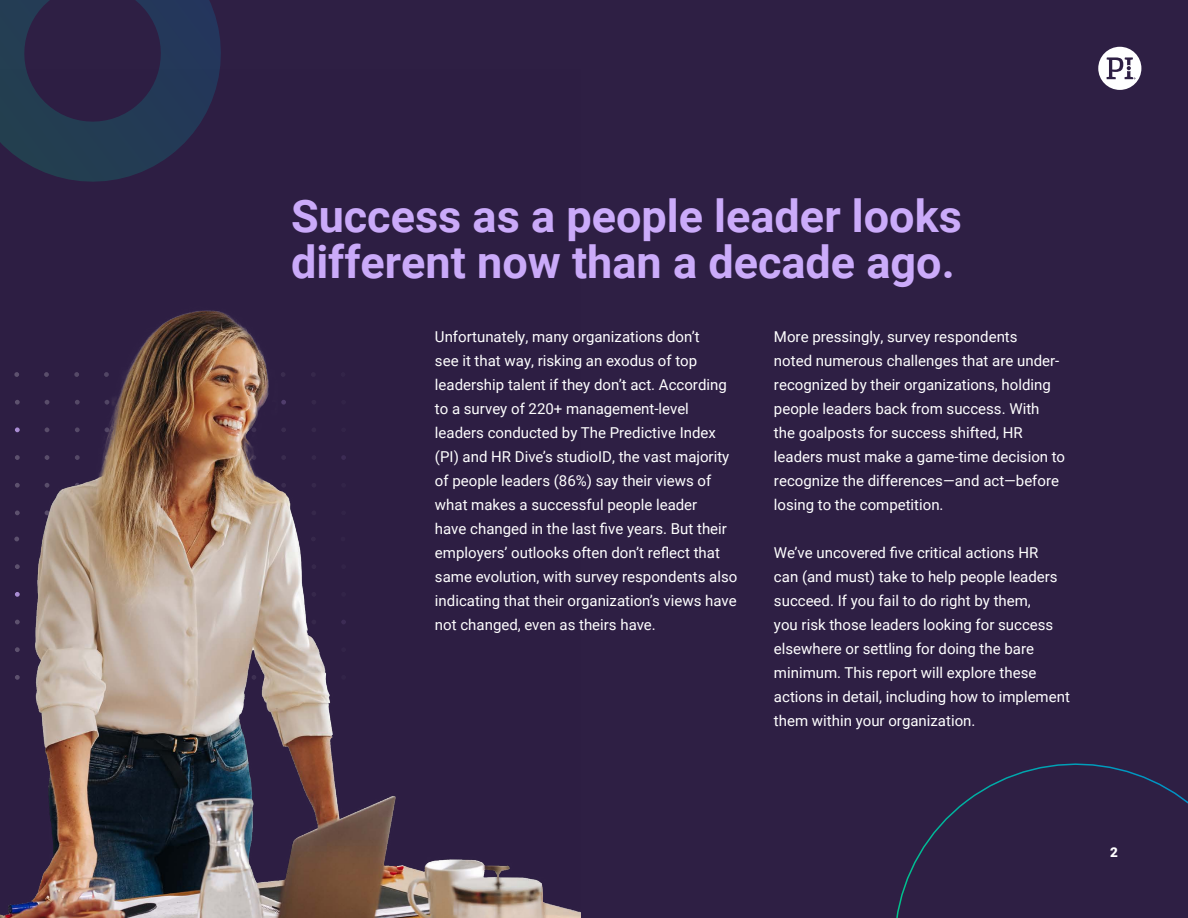
<style>
.page{position:relative;width:1188px;height:918px;background:#2e1f44}
.page>*{position:absolute;margin:0;border:0;box-sizing:border-box;transform-origin:0 0}
.t1{font:700 45px/46.8px "Roboto";color:#cbabfa}
.t2{font:15px/24px "Roboto";color:#fff}
.t3{font:900 13.5px "Roboto";color:#fff}
</style>
<div class="page">
<svg style="left:896px;top:763px;width:292px;height:155px"></svg>
<svg style="left:0;top:0;width:221px;height:70px"></svg>
<svg style="left:1098px;top:47px;width:43px;height:43px"></svg>
<img style="left:0;top:70px;width:581px;height:848px">
<h1 class="t1" style="left:291px;top:191px;width:672px">Success as a people leader looks different now than a decade ago.</h1>
<p class="t2" style="left:435px;top:324px;width:304px">Unfortunately, many organizations don’t<br>see it that way, risking an exodus of top leadership talent if they don’t act. According to a survey of 220+ management-level leaders conducted by The Predictive Index (PI) and HR Dive’s studioID, the vast majority of people leaders (86%) say their views of what makes a successful people leader<br>have changed in the last five years. But their employers’ outlooks often don’t reflect that same evolution, with survey respondents also indicating that their organization’s views have not changed, even as theirs have.</p>
<p class="t2" style="left:774px;top:324px;width:293px">More pressingly, survey respondents<br>noted numerous challenges that are under&shy;recognized by their organizations, holding people leaders back from success. With<br>the goalposts for success shifted, HR leaders must make a game-time decision to recognize the differences—and act—before losing to the competition.</p>
<p class="t2" style="left:774px;top:540px;width:297px">We’ve uncovered five critical actions HR<br>can (and must) take to help people leaders succeed. If you fail to do right by them,<br>you risk those leaders looking for success elsewhere or settling for doing the bare minimum. This report will explore these actions in detail, including how to implement them within your organization.</p>
<p class="t3" style="left:1110px;top:843px;width:9px">2</p>
</div>
